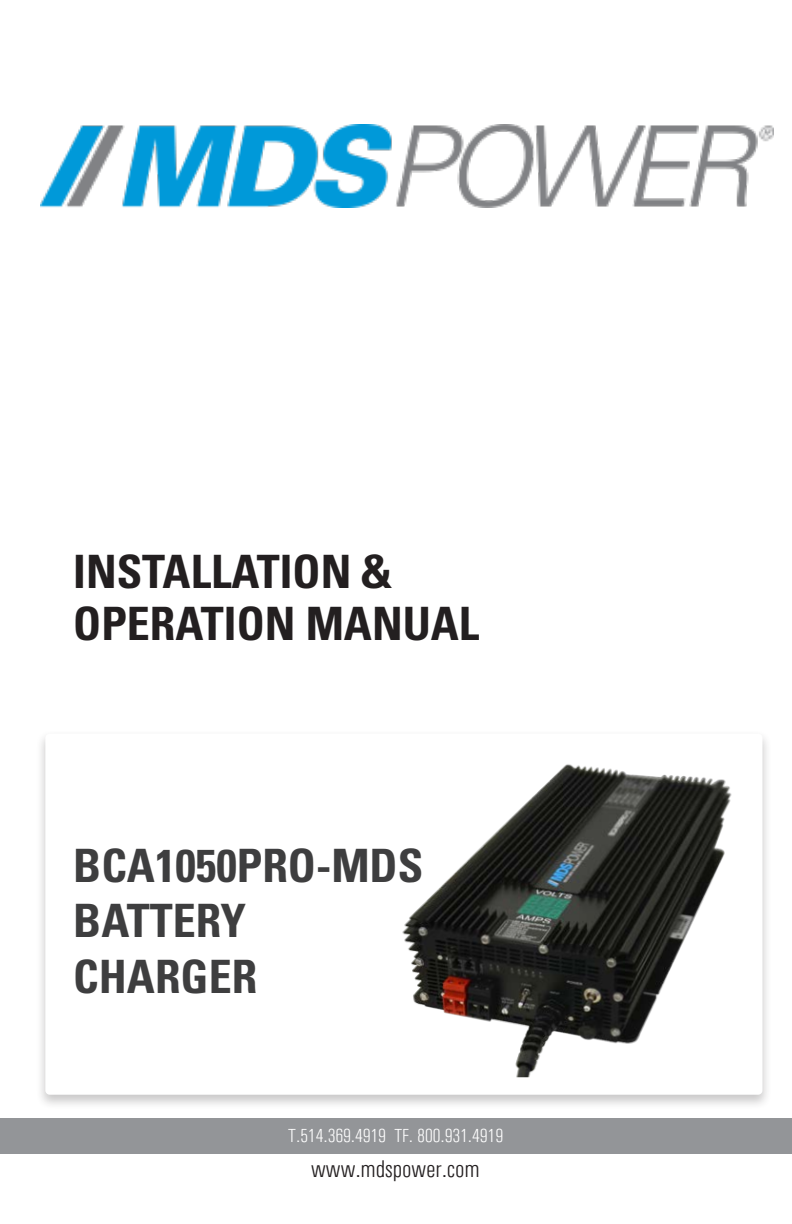
<style>
.page{position:relative;width:792px;height:1224px;background:#fff}
.page>*{position:absolute;margin:0;border:0;box-sizing:border-box;transform-origin:0 0}
.cover_heading{font:700 condensed 46px "Univers LT Std";color:#231f20}
.Sub_Heading__product{font:700 condensed 46px/55.2px "Univers LT Std";color:#3e3e3f}
.footer_address{font:300 condensed 24.2px "Univers";color:#231f20}
.footer_address-2{font:300 condensed 19px "Univers";color:#fff}
</style>
<div class="page">
<div style="left:36px;top:730px;width:736px;height:380px;background:#231f20;opacity:.25"></div>
<div style="left:45px;top:734px;width:717px;height:361px;background:#fff;border-radius:4px"></div>
<div style="left:0;top:1118px;width:792px;height:36px;background:#939598"></div>
<img style="left:402px;top:764px;width:330px;height:313px">
<img style="left:40px;top:125px;width:733px;height:83px">
<p class="cover_heading" style="left:73px;top:544px;width:321px">INSTALLATION &amp;</p>
<p class="cover_heading" style="left:73px;top:596px;width:408px">OPERATION MANUAL</p>
<p class="Sub_Heading__product" style="left:73px;top:838px;width:352px">BCA1050PRO-MDS</p>
<p class="Sub_Heading__product" style="left:73px;top:893px;width:186px">BATTERY<br>CHARGER</p>
<p class="footer_address-2" style="left:288px;top:1125px;width:216px">T.514.369.4919 TF. 800.931.4919</p>
<p class="footer_address" style="left:311px;top:1154px;width:170px">www.mdspower.com</p>
</div>
